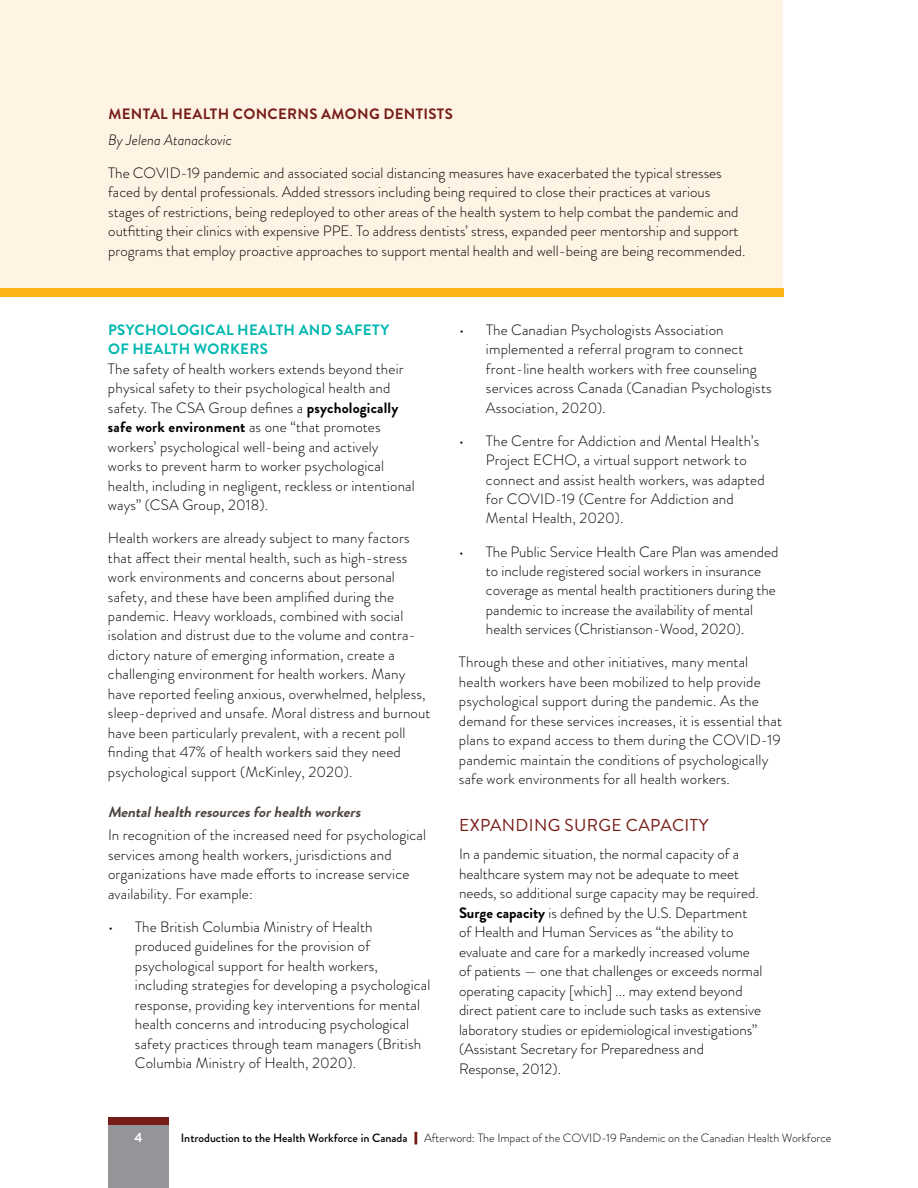
<style>
.page{position:relative;width:918px;height:1188px;background:#fff}
.page>*{position:absolute;margin:0;border:0;box-sizing:border-box;transform-origin:0 0}
.t1{font:17.25px "Brandon Grotesque";letter-spacing:.02em;color:#751a15}
.t2{font:300 15px/19.5px "Brandon Grotesque";letter-spacing:.01em;color:#000}
.t3{font:700 15px/19.5px "Brandon Grotesque";letter-spacing:.02em;color:#00b8b0}
.t4{font:italic 700 15px "Brandon Grotesque";color:#4e4540}
.t5{font:700 15px "Brandon Grotesque";letter-spacing:.02em;color:#771d19}
.t6{font:italic 300 15px "Brandon Grotesque";color:#000}
.t7{font:700 13.5px "Brandon Grotesque";color:#fff}
.t8{font:300 12px "Brandon Grotesque";color:#000}
.s1{font-weight:700}
.s2{font-weight:500}
.s3{font-weight:500;color:#771d19}
</style>
<div class="page">
<div style="left:108px;top:1124px;width:61px;height:64px;background:#939598"></div>
<div style="left:108px;top:1117px;width:61px;height:7px;background:#771d19"></div>
<div style="left:0;top:0;width:783px;height:288px;background:#fff4e4"></div>
<div style="left:0;top:288px;width:784px;height:9px;background:#fcb515"></div>
<p class="t5" style="left:108px;top:103px;width:346px">MENTAL HEALTH CONCERNS AMONG DENTISTS</p>
<p class="t6" style="left:108px;top:129px;width:125px">By Jelena Atanackovic</p>
<p class="t2" style="left:108px;top:163px;width:639px">The COVID-19 pandemic and associated social distancing measures have exacerbated the typical stresses faced by dental professionals. Added stressors including being required to close their practices at various stages of restrictions, being redeployed to other areas of the health system to help combat the pandemic and outfitting their clinics with expensive PPE. To address dentists’ stress, expanded peer mentorship and support programs that employ proactive approaches to support mental health and well-being are being recommended.</p>
<p class="t3" style="left:108px;top:320px;width:283px">PSYCHOLOGICAL HEALTH AND SAFETY<br>OF HEALTH WORKERS</p>
<p class="t2" style="left:108px;top:359px;width:308px">The safety of health workers extends beyond their physical safety to their psychological health and safety. The CSA Group defines a <span class="s1">psychologically safe work environment</span> as one “that promotes workers’ psychological well-being and actively works to prevent harm to worker psychological health, including in negligent, reckless or intentional ways” (CSA Group, 2018).</p>
<p class="t2" style="left:108px;top:528px;width:324px">Health workers are already subject to many factors that affect their mental health, such as high-stress work environments and concerns about personal safety, and these have been amplified during the pandemic. Heavy workloads, combined with social isolation and distrust due to the volume and contra&shy;dictory nature of emerging information, create a challenging environment for health workers. Many have reported feeling anxious, overwhelmed, helpless, sleep-deprived and unsafe. Moral distress and burnout have been particularly prevalent, with a recent poll finding that 47% of health workers said they need psychological support (McKinley, 2020).</p>
<p class="t4" style="left:108px;top:801px;width:258px">Mentalhealth resourcesforhealth workers</p>
<p class="t2" style="left:108px;top:825px;width:320px">In recognition of the increased need for psychological services among health workers, jurisdictions and organizations have made efforts to increase service availability. For example:</p>
<p class="t2" style="left:135px;top:917px;width:297px;text-indent:-27px">• The British Columbia Ministry of Health produced guidelines for the provision of psychological support for health workers, including strategies for developing a psychological response, providing key interventions for mental health concerns and introducing psychological safety practices through team managers (British Columbia Ministry of Health, 2020).</p>
<p class="t2" style="left:486px;top:320px;width:287px;text-indent:-27px">• The Canadian Psychologists Association implemented a referral program to connect front-line health workers with free counseling services across Canada (Canadian Psychologists Association, 2020).</p>
<p class="t2" style="left:486px;top:431px;width:280px;text-indent:-27px">• The Centre for Addiction and Mental Health’s Project ECHO, a virtual support network to connect and assist health workers, was adapted for COVID-19 (Centre for Addiction and Mental Health, 2020).</p>
<p class="t2" style="left:486px;top:542px;width:294px;text-indent:-27px">• The Public Service Health Care Plan was amended to include registered social workers in insurance coverage as mental health practitioners during the pandemic to increase the availability of mental health services (Christianson-Wood, 2020).</p>
<p class="t2" style="left:459px;top:653px;width:325px">Through these and other initiatives, many mental health workers have been mobilized to help provide psychological support during the pandemic. As the demand for these services increases, it is essential that plans to expand access to them during the COVID-19 pandemic maintain the conditions of psychologically safe work environments for all health workers.</p>
<p class="t1" style="left:459px;top:813px;width:251px">EXPANDING SURGE CAPACITY</p>
<p class="t2" style="left:459px;top:844px;width:305px">In a pandemic situation, the normal capacity of a healthcare system may not be adequate to meet needs, so additional surge capacity may be required.<br><span class="s1">Surge capacity</span> is defined by the U.S. Department of Health and Human Services as “the ability to evaluate and care for a markedly increased volume of patients — one that challenges or exceeds normal operating capacity [which] ... may extend beyond direct patient care to include such tasks as extensive laboratory studies or epidemiological investigations” (Assistant Secretary for Preparedness and Response, 2012).</p>
<p class="t7" style="left:134px;top:1128px;width:10px">4</p>
<p class="t8" style="left:181px;top:1130px;width:652px"><span class="s2">Introduction to the Health Workforce in Canada</span> <span class="s3">|</span> Afterword: The Impact of the COVID-19 Pandemic on the Canadian Health Workforce</p>
</div>
